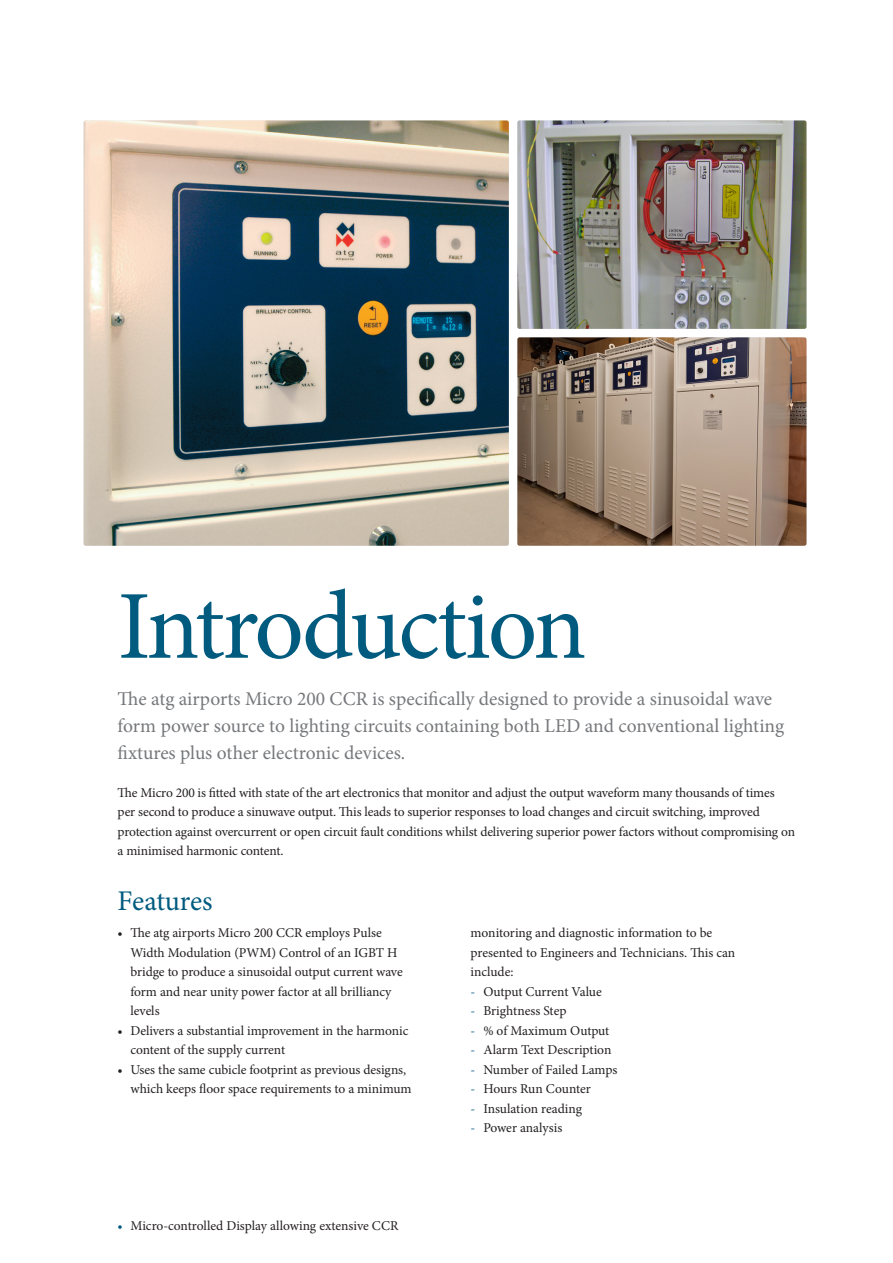
<style>
.page{position:relative;width:893px;height:1263px;background:#fff}
.page>*{position:absolute;margin:0;border:0;box-sizing:border-box;transform-origin:0 0}
.Huge_headline{font:97.5px "Minion Pro";letter-spacing:-.03em;color:#005b7f}
.t1{font:28.5px "Minion Pro";letter-spacing:-.01em;color:#005b7f}
.t2{font:19.5px/27px "Minion Pro";color:#76787b}
.t3{font:13.5px/19.5px "Minion Pro";letter-spacing:-.01em;color:#231f20}
.s1{color:#005b7f}
</style>
<div class="page">
<img style="left:84px;top:120px;width:425px;height:426px">
<img style="left:517px;top:120px;width:289px;height:209px">
<img style="left:517px;top:337px;width:289px;height:209px">
<p class="Huge_headline" style="left:118px;top:561px;width:470px">Introduction</p>
<p class="t2" style="left:118px;top:685px;width:668px">The atg airports Micro 200 CCR is specifically designed to provide a sinusoidal wave form power source to lighting circuits containing both LED and conventional lighting fixtures plus other electronic devices.</p>
<p class="t3" style="left:118px;top:783px;width:679px">The Micro 200 is fitted with state of the art electronics that monitor and adjust the output waveform many thousands of times per second to produce a sinuwave output. This leads to superior responses to load changes and circuit switching, improved protection against overcurrent or open circuit fault conditions whilst delivering superior power factors without compromising on a minimised harmonic content.</p>
<p class="t1" style="left:118px;top:882px;width:97px">Features</p>
<p class="t3" style="left:130px;top:923px;width:274px;text-indent:-13px">• The atg airports Micro 200 CCR employs Pulse Width Modulation (PWM) Control of an IGBT H bridge to produce a sinusoidal output current wave form and near unity power factor at all brilliancy levels</p>
<p class="t3" style="left:130px;top:1020px;width:280px;text-indent:-13px">• Delivers a substantial improvement in the harmonic content of the supply current</p>
<p class="t3" style="left:130px;top:1059px;width:283px;text-indent:-13px">• Uses the same cubicle footprint as previous designs, which keeps floor space requirements to a minimum</p>
<p class="t3" style="left:471px;top:923px;width:266px">monitoring and diagnostic information to be presented to Engineers and Technicians. This can include:</p>
<p class="t3" style="left:471px;top:981px;width:133px"><span class="s1">-</span> Output Current Value</p>
<p class="t3" style="left:471px;top:1001px;width:97px"><span class="s1">-</span> Brightness Step</p>
<p class="t3" style="left:471px;top:1020px;width:140px"><span class="s1">-</span> % of Maximum Output</p>
<p class="t3" style="left:471px;top:1040px;width:142px"><span class="s1">-</span> Alarm Text Description</p>
<p class="t3" style="left:471px;top:1059px;width:148px"><span class="s1">-</span> Number of Failed Lamps</p>
<p class="t3" style="left:471px;top:1079px;width:122px"><span class="s1">-</span> Hours Run Counter</p>
<p class="t3" style="left:471px;top:1098px;width:113px"><span class="s1">-</span> Insulation reading</p>
<p class="t3" style="left:471px;top:1118px;width:93px"><span class="s1">-</span> Power analysis</p>
<p class="t3" style="left:118px;top:1215px;width:282px"><span class="s1">•</span> Micro-controlled Display allowing extensive CCR</p>
</div>
